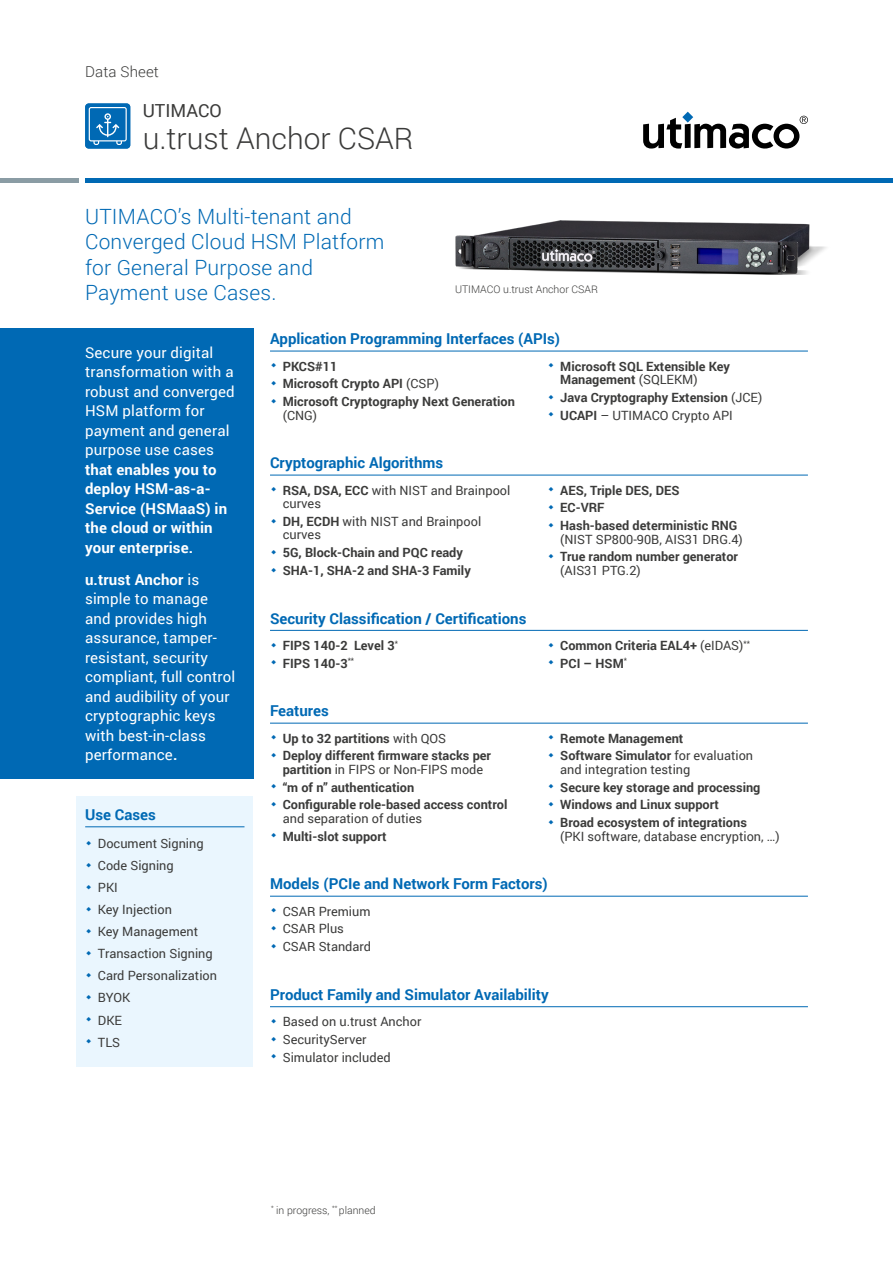
<style>
.page{position:relative;width:893px;height:1263px;background:#fff}
.page>*{position:absolute;margin:0;border:0;box-sizing:border-box;transform-origin:0 0}
.t1{font:300 30px "Roboto";color:#3b3b3a}
.t2{font:300 21px/25.2px "Roboto";letter-spacing:.01em;color:#0069b4}
.t3{font:18px "Roboto";color:#3b3b3a}
.t4{font:15px/19.5px "Roboto";letter-spacing:.01em;color:#fff}
.t5{font:700 15px "Roboto";color:#0069b4}
.t6{font:700 15px/19.5px "Roboto";letter-spacing:.01em;color:#fff}
.t7{font:300 15px "Roboto";letter-spacing:.01em;color:#3b3b3a}
.t8{font:700 12.75px/17.7px "Roboto";color:#3b3b3a}
.t9{font:12.75px/22px "Roboto";color:#3b3b3a}
.t10{font:300 10.5px "Roboto";color:#3b3b3a}
.s1{font-weight:700}
.s2{font-weight:400}
</style>
<div class="page">
<svg style="left:643px;top:112px;width:165px;height:37px"></svg>
<hr style="left:85px;top:179px;width:808px;height:4px;background:#0069b4">
<hr style="left:0;top:179px;width:78px;height:4px;background:#8a9ca4">
<hr style="left:270px;top:351px;width:538px;height:1px;background:#0069b4">
<hr style="left:270px;top:475px;width:538px;height:1px;background:#0069b4">
<hr style="left:270px;top:630px;width:538px;height:1px;background:#0069b4">
<hr style="left:270px;top:723px;width:538px;height:1px;background:#0069b4">
<hr style="left:270px;top:896px;width:538px;height:1px;background:#0069b4">
<hr style="left:270px;top:1006px;width:538px;height:1px;background:#0069b4">
<div style="left:0;top:329px;width:253px;height:450px;background:#0069b4"></div>
<div style="left:77px;top:797px;width:176px;height:270px;background:#eaf6fe"></div>
<hr style="left:85px;top:826px;width:159px;height:1px;background:#0069b4">
<img style="left:455px;top:221px;width:371px;height:54px">
<div style="left:85px;top:103px;width:45px;height:46px;background:#0069b4;border-radius:4px"></div>
<svg style="left:89px;top:107px;width:38px;height:38px"></svg>
<p class="t7" style="left:85px;top:61px;width:75px">Data Sheet</p>
<h3 class="t3" style="left:143px;top:98px;width:81px">UTIMACO</h3>
<h1 class="t1" style="left:143px;top:117px;width:272px">u.trust Anchor CSAR</h1>
<h2 class="t2" style="left:85px;top:203px;width:301px">UTIMACO’s Multi-tenant and<br>Converged Cloud HSM Platform for General Purpose and<br>Payment use Cases.</h2>
<p class="t10" style="left:455px;top:282px;width:144px">UTIMACO u.trust Anchor CSAR</p>
<p class="t4" style="left:85px;top:342px;width:151px">Secure your digital transformation with a robust and converged<br>HSM platform for payment and general purpose use cases</p>
<p class="t6" style="left:85px;top:459px;width:144px">that enables you to deploy HSM-as-a-<br>Service (HSMaaS) in the cloud or within your enterprise.</p>
<p class="t4" style="left:85px;top:569px;width:152px"><span class="s1">u.trust Anchor</span> is simple to manage and provides high assurance, tamper&shy;resistant, security compliant, full control and audibility of your cryptographic keys with best-in-class performance<span class="s1">.</span></p>
<p class="t5" style="left:85px;top:804px;width:72px">Use Cases</p>
<p class="t9" style="left:98px;top:832px;width:121px">Document Signing<br>Code Signing<br>PKI<br>Key Injection<br>Key Management<br>Transaction Signing<br>Card Personalization<br>BYOK<br>DKE<br>TLS</p>
<p class="t5" style="left:270px;top:328px;width:292px">Application Programming Interfaces (APIs)</p>
<p class="t8" style="left:283px;top:357px;width:234px">PKCS#11<br>Microsoft Crypto API <span class="s2">(CSP)<br></span>Microsoft Cryptography Next Generation</p>
<p class="t9" style="left:283px;top:403px;width:36px">(CNG)</p>
<p class="t8" style="left:560px;top:359px;width:171px;line-height:13.5px">Microsoft SQL Extensible Key<br>Management <span class="s2">(SQLEKM)</span></p>
<p class="t8" style="left:560px;top:388px;width:204px">Java Cryptography Extension <span class="s2">(JCE)<br></span>UCAPI <span class="s2">– UTIMACO Crypto API</span></p>
<p class="t5" style="left:270px;top:452px;width:175px">Cryptographic Algorithms</p>
<p class="t9" style="left:283px;top:483px;width:229px;line-height:13.5px"><span class="s1">RSA, DSA, ECC</span> with NIST and Brainpool curves</p>
<p class="t9" style="left:283px;top:514px;width:200px;line-height:13.5px"><span class="s1">DH, ECDH</span> with NIST and Brainpool curves</p>
<p class="t8" style="left:283px;top:543px;width:190px">5G, Block-Chain and PQC ready<br>SHA-1, SHA-2 and SHA-3 Family</p>
<p class="t8" style="left:560px;top:481px;width:179px">AES, Triple DES, DES<br>EC-VRF<br>Hash-based deterministic RNG</p>
<p class="t9" style="left:560px;top:527px;width:184px">(NIST SP800-90B, AIS31 DRG.4)</p>
<p class="t8" style="left:560px;top:547px;width:179px">True random number generator</p>
<p class="t9" style="left:560px;top:559px;width:82px">(AIS31 PTG.2)</p>
<p class="t5" style="left:270px;top:608px;width:258px">Security Classification / Certifications</p>
<p class="t8" style="left:283px;top:636px;width:117px">FIPS 140-2 Level 3<sup>*<br></sup>FIPS 140-3<sup>**</sup></p>
<p class="t8" style="left:560px;top:636px;width:191px">Common Criteria EAL4+ <span class="s2">(eIDAS)</span><sup>**<br></sup>PCI – HSM<sup>*</sup></p>
<p class="t5" style="left:270px;top:700px;width:60px">Features</p>
<p class="t8" style="left:283px;top:729px;width:210px">Up to 32 partitions <span class="s2">with QOS<br></span>Deploy different firmware stacks per</p>
<p class="t8" style="left:283px;top:760px;width:226px">partition <span class="s2">in FIPS or Non-FIPS mode<br></span>“m of n” authentication<br>Configurable role-based access control</p>
<p class="t9" style="left:283px;top:807px;width:141px">and separation of duties</p>
<p class="t8" style="left:283px;top:827px;width:105px">Multi-slot support</p>
<p class="t8" style="left:560px;top:729px;width:194px">Remote Management<br>Software Simulator <span class="s2">for evaluation</span></p>
<p class="t9" style="left:560px;top:758px;width:132px">and integration testing</p>
<p class="t8" style="left:560px;top:778px;width:202px">Secure key storage and processing<br>Windows and Linux support<br>Broad ecosystem of integrations</p>
<p class="t9" style="left:560px;top:825px;width:221px">(PKI software, database encryption, …)</p>
<p class="t5" style="left:270px;top:873px;width:279px">Models (PCIe and Network Form Factors)</p>
<p class="t9" style="left:283px;top:902px;width:90px;line-height:17.7px">CSAR Premium<br>CSAR Plus<br>CSAR Standard</p>
<p class="t5" style="left:270px;top:984px;width:280px">Product Family and Simulator Availability</p>
<p class="t9" style="left:283px;top:1012px;width:140px;line-height:17.7px">Based on u.trust Anchor<br>SecurityServer<br>Simulator included</p>
<p class="t10" style="left:271px;top:1202px;width:106px"><sup>*</sup> in progress, <sup>**</sup> planned</p>
</div>
